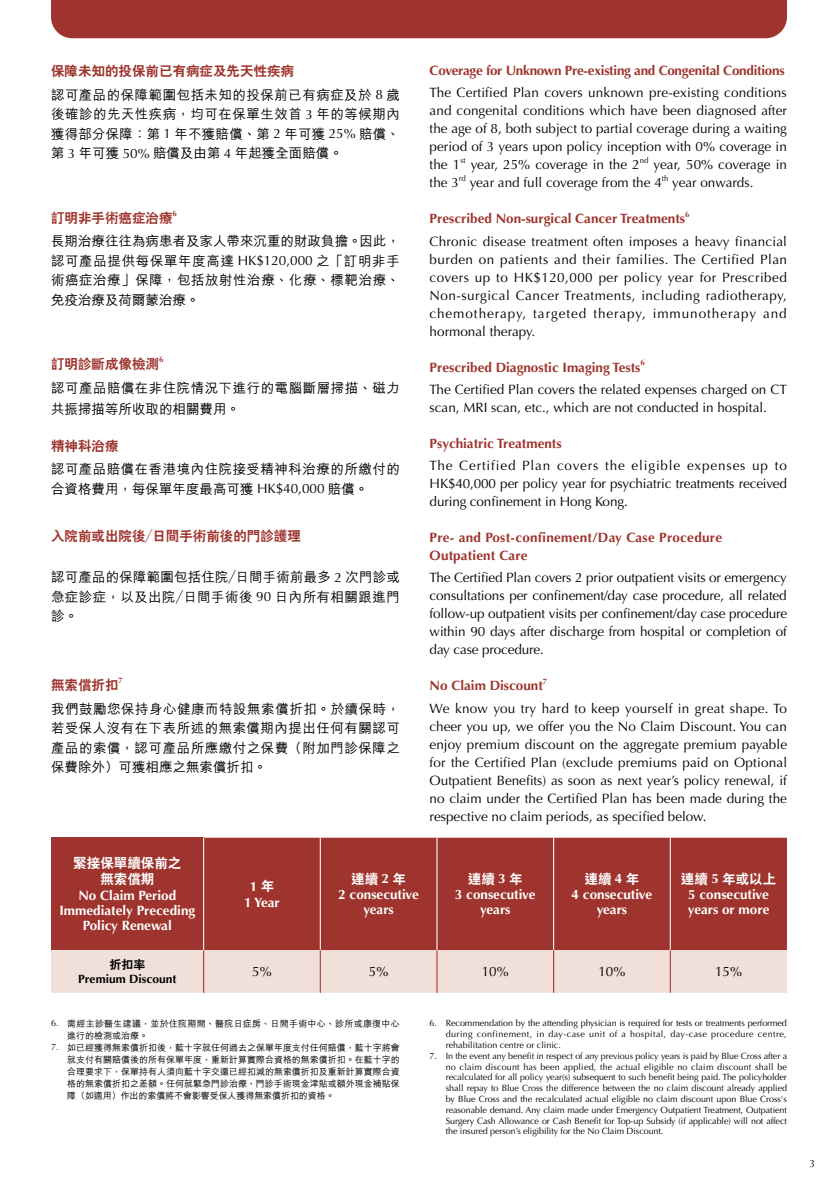
<style>
.page{position:relative;width:838px;height:1188px;background:#fff}
.page>*{position:absolute;margin:0;border:0;box-sizing:border-box;transform-origin:0 0}
.t1{font:13.5px/18px "Optima";color:#000;text-align:justify}
.t2{font:500 13.5px/19.5px "M Hei HK";letter-spacing:.035em;color:#000;text-align:justify}
.t3{font:700 13.5px/15px "Optima";color:#fff;text-align:center}
.t4{font:700 13.5px "Optima";color:#9e342d}
.t5{font:800 13.5px "C Hei 2 HK";color:#9e342d}
.t6{font:700 13.5px/18px "Optima";letter-spacing:.02em;color:#9e342d}
.t7{font:700 13.5px "Optima";letter-spacing:-.02em;color:#9e342d}
.t8{font:800 13.5px/16.2px "C Hei 2 HK";color:#fff;text-align:center}
.t9{font:700 12px "Optima";color:#000}
.t10{font:800 12px "C Hei 2 HK";color:#000}
.t11{font:10.5px "Optima";color:#000;scale:.9 1}
.t12{font:9px/10.8px "Optima";letter-spacing:-.005em;color:#000;text-align:justify}
.t13{font:500 9px/12px "M Hei HK";color:#000;text-align:justify}
.t14{font:500 9px/12px "M Hei HK";letter-spacing:.03em;color:#000}
.t15{font:7.8px "Optima";color:#000}
.t16{font:700 7.8px "Optima";color:#9e342d}
.s1{font-family:"Optima";font-weight:400}
.s2{font-family:"C Hei 2 HK";font-weight:800}
.s3{font-family:"Optima";font-weight:700}
</style>
<div class="page">
<div style="left:51px;top:0;width:736px;height:38px;background:#9e342d"></div>
<div style="left:51px;top:838px;width:153px;height:112px;background:#9e342d"></div>
<div style="left:204px;top:838px;width:583px;height:112px;background:#9e342d"></div>
<div style="left:51px;top:950px;width:736px;height:43px;background:#f0e0d9"></div>
<hr style="left:203px;top:838px;width:1px;height:112px;background:#fff">
<hr style="left:320px;top:838px;width:1px;height:112px;background:#fff">
<hr style="left:436px;top:838px;width:1px;height:112px;background:#fff">
<hr style="left:553px;top:838px;width:1px;height:112px;background:#fff">
<hr style="left:669px;top:838px;width:2px;height:112px;background:#fff">
<hr style="left:203px;top:950px;width:1px;height:43px;background:#9e342d">
<hr style="left:320px;top:950px;width:1px;height:43px;background:#9e342d">
<hr style="left:436px;top:950px;width:1px;height:43px;background:#9e342d">
<hr style="left:553px;top:950px;width:1px;height:43px;background:#9e342d">
<hr style="left:669px;top:950px;width:2px;height:43px;background:#9e342d">
<p class="t5" style="left:51px;top:62px;width:244px">保障未知的投保前已有病症及先天性疾病</p>
<p class="t2" style="left:51px;top:84px;width:350px">認可產品的保障範圍包括未知的投保前已有病症及於 <span class="s1">8</span> 歲後確診的先天性疾病，均可在保單生效首 <span class="s1">3</span> 年的等候期內獲得部分保障：第 <span class="s1">1</span> 年不獲賠償、第 <span class="s1">2</span> 年可獲 <span class="s1">25%</span> 賠償、第 <span class="s1">3</span> 年可獲 <span class="s1">50%</span> 賠償及由第 <span class="s1">4</span> 年起獲全面賠償。</p>
<p class="t5" style="left:51px;top:209px;width:123px">訂明非手術癌症治療</p>
<p class="t16" style="left:173px;top:208px;width:6px">6</p>
<p class="t2" style="left:51px;top:231px;width:350px">長期治療往往為病患者及家人帶來沉重的財政負擔。因此，認可產品提供每保單年度高達 <span class="s1">HK$120,000</span> 之「訂明非手術癌症治療」保障，包括放射性治療、化療、標靶治療、免疫治療及荷爾蒙治療。</p>
<p class="t5" style="left:51px;top:355px;width:109px">訂明診斷成像檢測</p>
<p class="t16" style="left:159px;top:355px;width:6px">6</p>
<p class="t2" style="left:51px;top:377px;width:350px;line-height:21px">認可產品賠償在非住院情況下進行的電腦斷層掃描、磁力共振掃描等所收取的相關費用。</p>
<p class="t5" style="left:51px;top:437px;width:69px">精神科治療</p>
<p class="t2" style="left:51px;top:459px;width:350px">認可產品賠償在香港境內住院接受精神科治療的所繳付的合資格費用，每保單年度最高可獲 <span class="s1">HK$40,000</span> 賠償。</p>
<p class="t5" style="left:51px;top:527px;width:251px">入院前或出院後／日間手術前後的門診護理</p>
<p class="t2" style="left:51px;top:566px;width:350px">認可產品的保障範圍包括住院／日間手術前最多 <span class="s1">2</span> 次門診或急症診症，以及出院／日間手術後 <span class="s1">90</span> 日內所有相關跟進門診。</p>
<p class="t5" style="left:51px;top:676px;width:69px">無索償折扣</p>
<p class="t16" style="left:119px;top:676px;width:6px">7</p>
<p class="t2" style="left:51px;top:698px;width:350px">我們鼓勵您保持身心健康而特設無索償折扣。於續保時，若受保人沒有在下表所述的無索償期內提出任何有關認可產品的索償，認可產品所應繳付之保費（附加門診保障之保費除外）可獲相應之無索償折扣。</p>
<p class="t7" style="left:429px;top:63px;width:356px">Coverage for Unknown Pre-existing and Congenital Conditions</p>
<p class="t1" style="left:429px;top:84px;width:359px">The Certified Plan covers unknown pre-existing conditions and congenital conditions which have been diagnosed after the age of 8, both subject to partial coverage during a waiting period of 3 years upon policy inception with 0% coverage in the 1</p>
<p class="t15" style="left:460px;top:156px;width:7px">st</p>
<p class="t1" style="left:470px;top:156px;width:171px">year, 25% coverage in the 2</p>
<p class="t15" style="left:640px;top:156px;width:10px">nd</p>
<p class="t1" style="left:653px;top:156px;width:135px">year, 50% coverage in</p>
<p class="t1" style="left:429px;top:174px;width:31px">the 3</p>
<p class="t15" style="left:459px;top:174px;width:8px">rd</p>
<p class="t1" style="left:469px;top:174px;width:194px">year and full coverage from the 4</p>
<p class="t15" style="left:662px;top:174px;width:8px">th</p>
<p class="t1" style="left:672px;top:174px;width:83px">year onwards.</p>
<p class="t4" style="left:429px;top:211px;width:257px">Prescribed Non-surgical Cancer Treatments</p>
<p class="t16" style="left:685px;top:210px;width:6px">6</p>
<p class="t1" style="left:429px;top:232px;width:359px">Chronic disease treatment often imposes a heavy financial burden on patients and their families. The Certified Plan covers up to HK$120,000 per policy year for Prescribed Non-surgical Cancer Treatments, including radiotherapy, chemotherapy, targeted therapy, immunotherapy and hormonal therapy.</p>
<p class="t4" style="left:429px;top:359px;width:212px">Prescribed Diagnostic Imaging Tests</p>
<p class="t16" style="left:640px;top:358px;width:6px">6</p>
<p class="t1" style="left:429px;top:381px;width:359px">The Certified Plan covers the related expenses charged on CT scan, MRI scan, etc., which are not conducted in hospital.</p>
<p class="t4" style="left:429px;top:435px;width:134px">Psychiatric Treatments</p>
<p class="t1" style="left:429px;top:457px;width:359px">The Certified Plan covers the eligible expenses up to HK$40,000 per policy year for psychiatric treatments received during confinement in Hong Kong.</p>
<p class="t6" style="left:429px;top:529px;width:294px">Pre- and Post-confinement/Day Case Procedure<br>Outpatient Care</p>
<p class="t1" style="left:429px;top:569px;width:359px">The Certified Plan covers 2 prior outpatient visits or emergency consultations per confinement/day case procedure, all related follow-up outpatient visits per confinement/day case procedure within 90 days after discharge from hospital or completion of day case procedure.</p>
<p class="t4" style="left:429px;top:678px;width:115px">No Claim Discount</p>
<p class="t16" style="left:543px;top:677px;width:6px">7</p>
<p class="t1" style="left:429px;top:699px;width:359px">We know you try hard to keep yourself in great shape. To cheer you up, we offer you the No Claim Discount. You can enjoy premium discount on the aggregate premium payable for the Certified Plan (exclude premiums paid on Optional Outpatient Benefits) as soon as next year’s policy renewal, if no claim under the Certified Plan has been made during the respective no claim periods, as specified below.</p>
<p class="t8" style="left:73px;top:855px;width:109px">緊接保單續保前之無索償期</p>
<p class="t3" style="left:59px;top:888px;width:137px">No Claim Period<br>Immediately Preceding<br>Policy Renewal</p>
<p class="t3" style="left:244px;top:878px;width:37px;line-height:16px">1<span class="s2">年<br></span>1 Year</p>
<p class="t8" style="left:351px;top:871px;width:56px">連續<span class="s3">2</span>年</p>
<p class="t3" style="left:338px;top:887px;width:82px">2 consecutive years</p>
<p class="t8" style="left:468px;top:871px;width:56px">連續<span class="s3">3</span>年</p>
<p class="t3" style="left:455px;top:887px;width:82px">3 consecutive years</p>
<p class="t8" style="left:584px;top:871px;width:56px">連續<span class="s3">4</span>年</p>
<p class="t3" style="left:571px;top:887px;width:82px">4 consecutive years</p>
<p class="t8" style="left:681px;top:871px;width:97px">連續 <span class="s3">5</span> 年或以上</p>
<p class="t3" style="left:688px;top:887px;width:83px;text-align:left">5 consecutive years or more</p>
<p class="t10" style="left:109px;top:957px;width:37px">折扣率</p>
<p class="t9" style="left:78px;top:972px;width:100px">Premium Discount</p>
<p class="t1" style="left:252px;top:963px;width:21px">5%</p>
<p class="t1" style="left:369px;top:963px;width:21px">5%</p>
<p class="t1" style="left:482px;top:963px;width:29px">10%</p>
<p class="t1" style="left:598px;top:963px;width:29px">10%</p>
<p class="t1" style="left:715px;top:963px;width:29px">15%</p>
<p class="t14" style="left:67px;top:1017px;width:334px;text-indent:-16px"><span class="s1">6.</span> 需經主診醫生建議，並於住院期間、醫院日症房、日間手術中心、診所或康復中心進行的檢測或治療。</p>
<p class="t13" style="left:67px;top:1041px;width:334px;text-indent:-16px"><span class="s1">7.</span> 如已經獲得無索償折扣後，藍十字就任何過去之保單年度支付任何賠償，藍十字將會就支付有關賠償後的所有保單年度，重新計算實際合資格的無索償折扣。在藍十字的合理要求下，保單持有人須向藍十字交還已經扣減的無索償折扣及重新計算實際合資格的無索償折扣之差額。任何就緊急門診治療、門診手術現金津貼或額外現金補貼保障（如適用）作出的索償將不會影響受保人獲得無索償折扣的資格。</p>
<p class="t12" style="left:446px;top:1018px;width:343px;text-indent:-16px">6. Recommendation by the attending physician is required for tests or treatments performed during confinement, in day-case unit of a hospital, day-case procedure centre, rehabilitation centre or clinic.</p>
<p class="t12" style="left:446px;top:1050px;width:343px;text-indent:-16px">7. In the event any benefit in respect of any previous policy years is paid by Blue Cross after a no claim discount has been applied, the actual eligible no claim discount shall be recalculated for all policy year(s) subsequent to such benefit being paid. The policyholder shall repay to Blue Cross the difference between the no claim discount already applied by Blue Cross and the recalculated actual eligible no claim discount upon Blue Cross's reasonable demand. Any claim made under Emergency Outpatient Treatment, Outpatient Surgery Cash Allowance or Cash Benefit for Top-up Subsidy (if applicable) will not affect the insured person’s eligibility for the No Claim Discount.</p>
<p class="t11" style="left:809px;top:1158px;width:7px">3</p>
</div>
